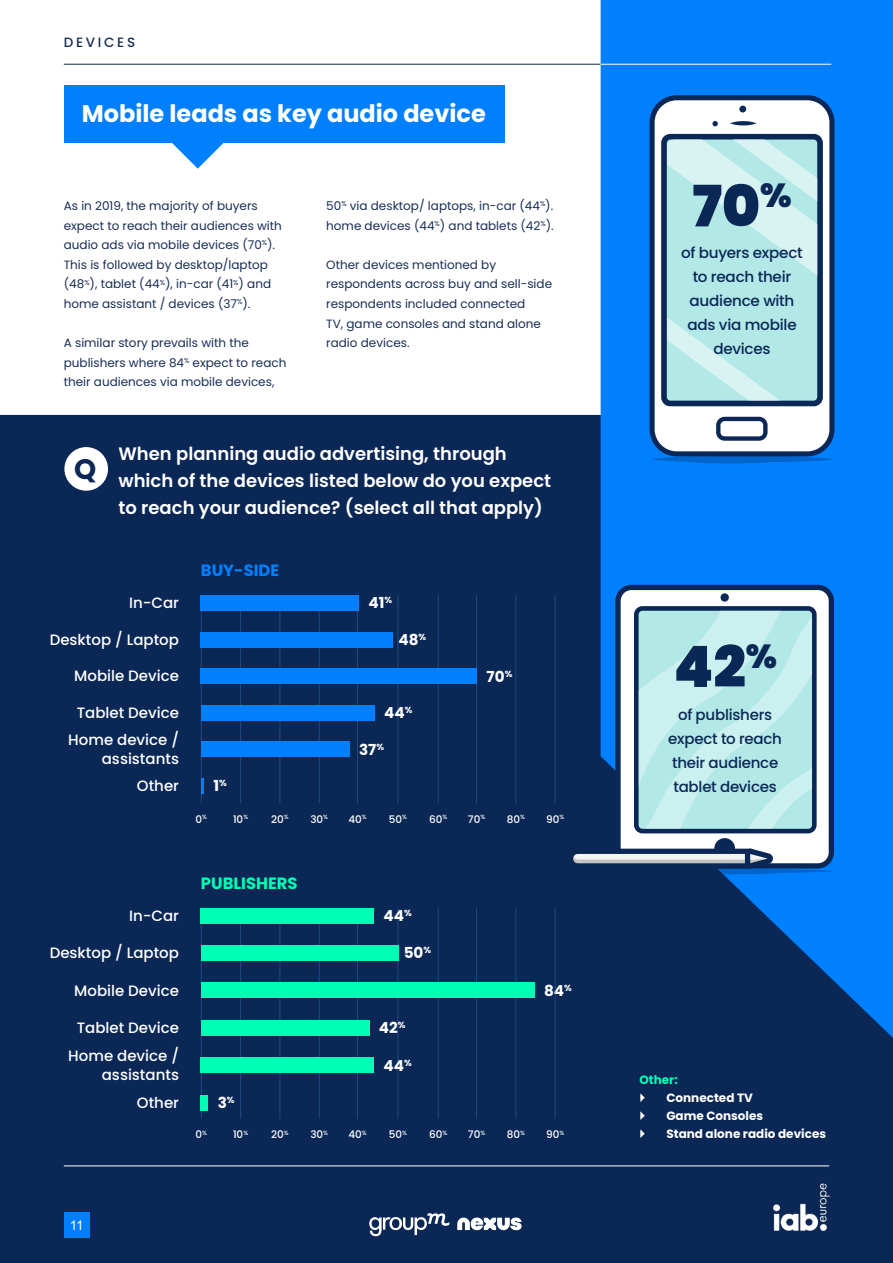
<style>
.page{position:relative;width:893px;height:1263px;background:#fff}
.page>*{position:absolute;margin:0;border:0;box-sizing:border-box;transform-origin:0 0}
.t1{font:900 57px "Poppins";color:#0a2756}
.t2{font:700 28.2px "Poppins";color:#0a2756}
.t3{font:700 24px "Poppins";color:#fff}
.t4{font:600 18px/27px "Poppins";color:#fff}
.t5{font:700 16.35px "Poppins";color:#00ffb4}
.t6{font:700 16.35px "Poppins";color:#0080ff}
.t7{font:700 15.15px "Poppins";color:#fff}
.t8{font:500 15px/19.5px "Poppins";color:#fff;text-align:right}
.t9{font:500 15px/24px "Poppins";letter-spacing:-.015em;color:#0a2756;text-align:center}
.t10{font:500 13.5px "Poppins";letter-spacing:.2em;color:#162d54}
.t11{font:13.5px "Arial";color:#fff}
.t12{font:12px/19.5px "Poppins";color:#182d55}
.t13{font:700 12px/18px "Poppins";color:#fff}
.t14{font:700 12px "Poppins";color:#00ffb4}
.t15{font:500 10.5px "Poppins";color:#fff}
</style>
<div class="page">
<svg style="left:166px;top:142px;width:64px;height:27px"></svg>
<div style="left:64px;top:85px;width:440px;height:57px;background:#0080ff"></div>
<div style="left:0;top:415px;width:601px;height:848px;background:#0a2756"></div>
<svg style="left:369px;top:1213px;width:81px;height:23px"></svg>
<svg style="left:457px;top:1217px;width:65px;height:13px"></svg>
<div style="left:64px;top:1212px;width:26px;height:26px;background:#0080ff"></div>
<hr style="left:64px;top:1165px;width:765px;height:1px;background:#fff">
<svg style="left:601px;top:0;width:292px;height:1263px;background:#055ab7"></svg>
<hr style="left:240px;top:595px;width:1px;height:208px;background:#396aae">
<hr style="left:280px;top:595px;width:1px;height:208px;background:#396aae">
<hr style="left:319px;top:595px;width:1px;height:208px;background:#396aae">
<hr style="left:357px;top:595px;width:1px;height:208px;background:#396aae">
<hr style="left:397px;top:595px;width:1px;height:208px;background:#396aae">
<hr style="left:438px;top:595px;width:1px;height:208px;background:#396aae">
<hr style="left:476px;top:595px;width:1px;height:208px;background:#396aae">
<hr style="left:515px;top:595px;width:1px;height:208px;background:#396aae">
<hr style="left:555px;top:595px;width:1px;height:208px;background:#396aae">
<hr style="left:64px;top:64px;width:537px;height:1px;background:#162d54">
<hr style="left:601px;top:64px;width:230px;height:1px;background:#fff">
<hr style="left:201px;top:595px;width:1px;height:208px;background:#396aae">
<div style="left:201px;top:595px;width:158px;height:16px;background:#0080ff"></div>
<div style="left:201px;top:632px;width:192px;height:15px;background:#0080ff"></div>
<div style="left:201px;top:668px;width:276px;height:16px;background:#0080ff"></div>
<div style="left:201px;top:705px;width:173px;height:16px;background:#0080ff"></div>
<div style="left:201px;top:741px;width:148px;height:16px;background:#0080ff"></div>
<hr style="left:201px;top:778px;width:3px;height:16px;background:#0080ff">
<svg style="left:652px;top:456px;width:180px;height:7px"></svg>
<svg style="left:649px;top:95px;width:185px;height:361px"></svg>
<svg style="left:716px;top:417px;width:51px;height:24px"></svg>
<svg style="left:712px;top:121px;width:6px;height:5px"></svg>
<svg style="left:730px;top:121px;width:26px;height:4px"></svg>
<div style="left:739px;top:106px;width:7px;height:6px;background:#0a2756;border-radius:50%"></div>
<div style="left:661px;top:134px;width:162px;height:272px;border:6px solid #0a2756;border-radius:6px"></div>
<svg style="left:667px;top:139px;width:150px;height:262px;background:#c0ecea"></svg>
<img style="left:667px;top:276px;width:146px;height:125px">
<svg style="left:615px;top:585px;width:219px;height:21px"></svg>
<svg style="left:720px;top:593px;width:9px;height:9px"></svg>
<svg style="left:568px;top:606px;width:266px;height:268px;background:#8eb4c5"></svg>
<hr style="left:240px;top:908px;width:1px;height:211px;background:#396aae">
<hr style="left:280px;top:908px;width:1px;height:211px;background:#396aae">
<hr style="left:319px;top:908px;width:1px;height:211px;background:#396aae">
<hr style="left:357px;top:908px;width:1px;height:211px;background:#396aae">
<hr style="left:397px;top:908px;width:1px;height:211px;background:#396aae">
<hr style="left:438px;top:908px;width:1px;height:211px;background:#396aae">
<hr style="left:476px;top:908px;width:1px;height:211px;background:#396aae">
<hr style="left:515px;top:908px;width:1px;height:211px;background:#396aae">
<hr style="left:201px;top:908px;width:1px;height:211px;background:#396aae">
<div style="left:201px;top:908px;width:173px;height:15px;background:#00ffb4"></div>
<div style="left:201px;top:945px;width:197px;height:16px;background:#00ffb4"></div>
<div style="left:201px;top:982px;width:333px;height:16px;background:#00ffb4"></div>
<div style="left:201px;top:1020px;width:168px;height:16px;background:#00ffb4"></div>
<div style="left:201px;top:1057px;width:173px;height:16px;background:#00ffb4"></div>
<div style="left:201px;top:1095px;width:7px;height:16px;background:#00ffb4"></div>
<hr style="left:555px;top:908px;width:1px;height:211px;background:#396aae">
<div style="left:64px;top:447px;width:44px;height:44px;background:#fff;border-radius:50%"></div>
<svg style="left:640px;top:1093px;width:5px;height:9px"></svg>
<svg style="left:640px;top:1111px;width:5px;height:9px"></svg>
<svg style="left:640px;top:1129px;width:5px;height:9px"></svg>
<p class="t10" style="left:64px;top:35px;width:73px">DEVICES</p>
<h3 class="t3" style="left:82px;top:99px;width:405px">Mobile leads as key audio device</h3>
<p class="t12" style="left:64px;top:197px;width:220px">As in 2019, the majority of buyers expect to reach their audiences with audio ads via mobile devices (70<sup>%</sup>).<br>This is followed by desktop/laptop (48<sup>%</sup>), tablet (44<sup>%</sup>), in-car (41<sup>%</sup>) and home assistant / devices (37<sup>%</sup>).</p>
<p class="t12" style="left:64px;top:333px;width:224px">A similar story prevails with the publishers where 84<sup>%</sup> expect to reach their audiences via mobile devices,</p>
<p class="t12" style="left:326px;top:197px;width:229px">50<sup>%</sup> via desktop/ laptops, in-car (44<sup>%</sup>). home devices (44<sup>%</sup>) and tablets (42<sup>%</sup>).</p>
<p class="t12" style="left:326px;top:255px;width:227px">Other devices mentioned by respondents across buy and sell-side respondents included connected<br>TV, game consoles and stand alone radio devices.</p>
<h2 class="t2" style="left:74px;top:452px;width:24px">Q</h2>
<h3 class="t4" style="left:119px;top:440px;width:434px">When planning audio advertising, through which of the devices listed below do you expect to reach your audience? (select all that apply)</h3>
<h3 class="t6" style="left:201px;top:561px;width:80px">BUY-SIDE</h3>
<p class="t8" style="left:129px;top:593px;width:51px">In-Car</p>
<p class="t7" style="left:369px;top:594px;width:25px">41<sup>%</sup></p>
<p class="t8" style="left:50px;top:630px;width:131px">Desktop / Laptop</p>
<p class="t7" style="left:398px;top:631px;width:29px">48<sup>%</sup></p>
<p class="t8" style="left:74px;top:666px;width:106px">Mobile Device</p>
<p class="t7" style="left:487px;top:667px;width:27px">70<sup>%</sup></p>
<p class="t8" style="left:77px;top:703px;width:104px">Tablet Device</p>
<p class="t7" style="left:384px;top:704px;width:30px">44<sup>%</sup></p>
<p class="t8" style="left:68px;top:730px;width:112px">Home device / assistants</p>
<p class="t7" style="left:359px;top:741px;width:27px">37<sup>%</sup></p>
<p class="t8" style="left:137px;top:776px;width:44px">Other</p>
<p class="t7" style="left:213px;top:777px;width:15px">1<sup>%</sup></p>
<p class="t15" style="left:195px;top:813px;width:13px">0<sup>%</sup></p>
<p class="t15" style="left:233px;top:813px;width:17px">10<sup>%</sup></p>
<p class="t15" style="left:271px;top:813px;width:19px">20<sup>%</sup></p>
<p class="t15" style="left:310px;top:813px;width:19px">30<sup>%</sup></p>
<p class="t15" style="left:348px;top:813px;width:20px">40<sup>%</sup></p>
<p class="t15" style="left:389px;top:813px;width:20px">50<sup>%</sup></p>
<p class="t15" style="left:429px;top:813px;width:20px">60<sup>%</sup></p>
<p class="t15" style="left:468px;top:813px;width:19px">70<sup>%</sup></p>
<p class="t15" style="left:507px;top:813px;width:20px">80<sup>%</sup></p>
<p class="t15" style="left:546px;top:813px;width:20px">90<sup>%</sup></p>
<h3 class="t5" style="left:201px;top:873px;width:98px">PUBLISHERS</h3>
<p class="t8" style="left:129px;top:906px;width:51px">In-Car</p>
<p class="t7" style="left:383px;top:907px;width:30px">44<sup>%</sup></p>
<p class="t8" style="left:50px;top:943px;width:131px">Desktop / Laptop</p>
<p class="t7" style="left:404px;top:944px;width:29px">50<sup>%</sup></p>
<p class="t8" style="left:74px;top:981px;width:106px">Mobile Device</p>
<p class="t7" style="left:544px;top:982px;width:29px">84<sup>%</sup></p>
<p class="t8" style="left:77px;top:1018px;width:104px">Tablet Device</p>
<p class="t7" style="left:379px;top:1019px;width:28px">42<sup>%</sup></p>
<p class="t8" style="left:68px;top:1046px;width:112px">Home device / assistants</p>
<p class="t7" style="left:383px;top:1057px;width:30px">44<sup>%</sup></p>
<p class="t8" style="left:137px;top:1093px;width:44px">Other</p>
<p class="t7" style="left:218px;top:1094px;width:18px">3<sup>%</sup></p>
<p class="t11" style="left:70px;top:1218px;width:16px">11</p>
<p class="t15" style="left:195px;top:1128px;width:13px">0<sup>%</sup></p>
<p class="t15" style="left:233px;top:1128px;width:17px">10<sup>%</sup></p>
<p class="t15" style="left:271px;top:1128px;width:19px">20<sup>%</sup></p>
<p class="t15" style="left:310px;top:1128px;width:19px">30<sup>%</sup></p>
<p class="t15" style="left:348px;top:1128px;width:20px">40<sup>%</sup></p>
<p class="t15" style="left:389px;top:1128px;width:20px">50<sup>%</sup></p>
<p class="t15" style="left:429px;top:1128px;width:20px">60<sup>%</sup></p>
<p class="t15" style="left:468px;top:1128px;width:19px">70<sup>%</sup></p>
<p class="t15" style="left:507px;top:1128px;width:20px">80<sup>%</sup></p>
<p class="t15" style="left:546px;top:1128px;width:20px">90<sup>%</sup></p>
<h1 class="t1" style="left:692px;top:167px;width:101px">70<sup>%</sup></h1>
<p class="t9" style="left:681px;top:241px;width:123px">of buyers expect to reach their audience with ads via mobile devices</p>
<h1 class="t1" style="left:673px;top:627px;width:105px">42<sup>%</sup></h1>
<p class="t9" style="left:668px;top:703px;width:115px">of publishers expect to reach their audience tablet devices</p>
<p class="t14" style="left:639px;top:1073px;width:40px">Other:</p>
<p class="t13" style="left:666px;top:1089px;width:161px">Connected TV<br>Game Consoles<br>Stand alone radio devices</p>
</div>
